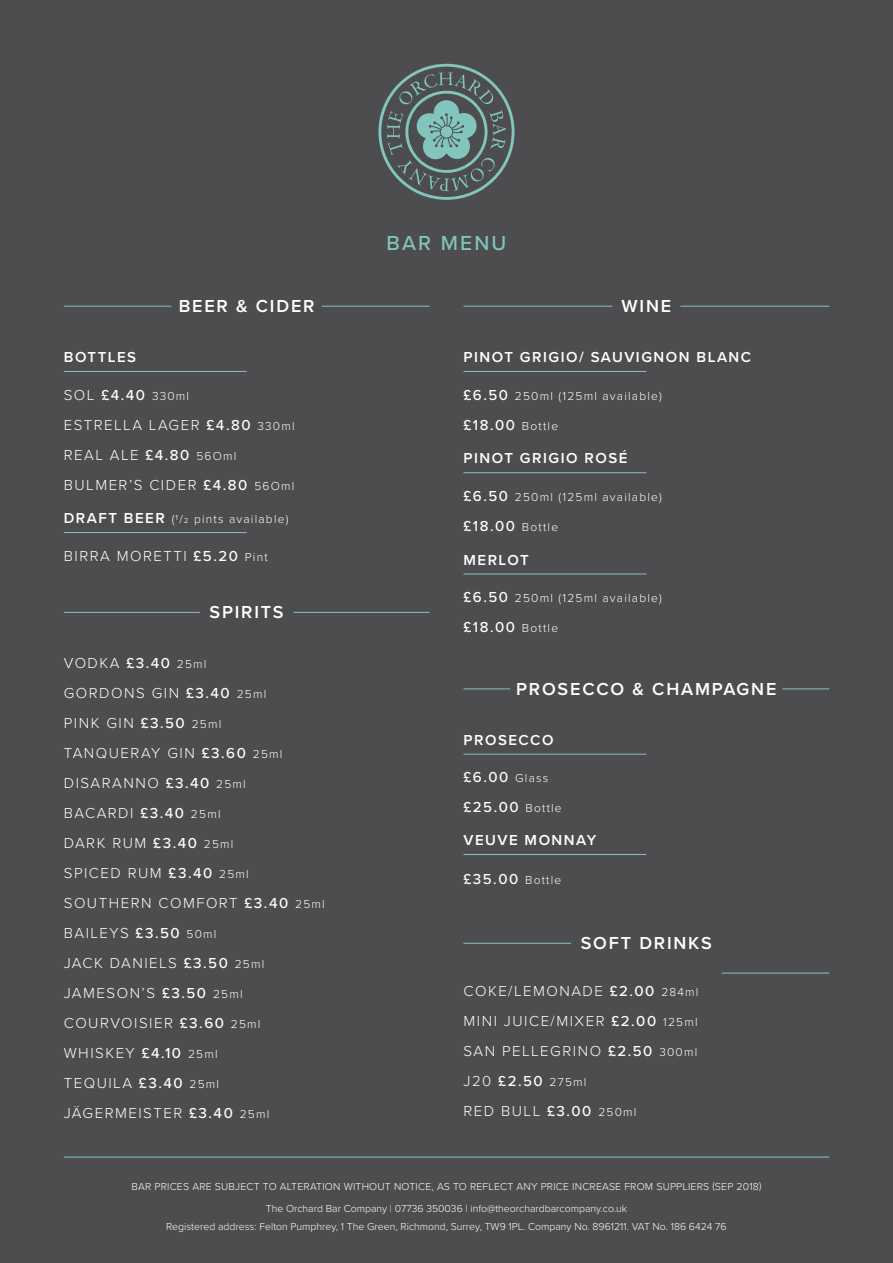
<style>
.page{position:relative;width:893px;height:1263px;background:#4d4d4f}
.page>*{position:absolute;margin:0;border:0;box-sizing:border-box;transform-origin:0 0}
.t1{font:500 21px "Proxima Nova";letter-spacing:.1em;color:#81c5bd}
.t2{font:600 18px "Proxima Nova";letter-spacing:.1em;color:#fff}
.t3{font:300 15px/30px "Proxima Nova";letter-spacing:.1em;color:#fff}
.t4{font:600 15px "Proxima Nova";letter-spacing:.1em;color:#fff}
.t5{font:500 15px/30px "Proxima Nova";letter-spacing:.1em;color:#fff}
.t6{font:300 12px "Proxima Nova";letter-spacing:.1em;color:#fff}
.t7{font:300 10.5px/21.3px "Proxima Nova";letter-spacing:.02em;color:#fff;text-align:center}
.t8{font:300 10.5px "Proxima Nova";color:#fff}
.s1{font-weight:500}
.s2{font-size:12px}
.s3{font-weight:600;font-size:15px}
.s4{font-weight:500;font-size:15px}
.s5{font-weight:300;font-size:12px}
</style>
<div class="page">
<svg style="left:378px;top:64px;width:136px;height:136px"></svg>
<hr style="left:64px;top:306px;width:107px;height:1px;background:#81c5bd">
<hr style="left:64px;top:1157px;width:765px;height:1px;background:#81c5bd">
<hr style="left:293px;top:612px;width:136px;height:1px;background:#81c5bd">
<hr style="left:64px;top:612px;width:136px;height:1px;background:#81c5bd">
<hr style="left:463px;top:943px;width:108px;height:1px;background:#81c5bd">
<hr style="left:463px;top:306px;width:149px;height:1px;background:#81c5bd">
<hr style="left:463px;top:688px;width:47px;height:1px;background:#81c5bd">
<hr style="left:680px;top:306px;width:149px;height:1px;background:#81c5bd">
<hr style="left:782px;top:688px;width:47px;height:1px;background:#81c5bd">
<hr style="left:64px;top:371px;width:183px;height:1px;background:#81c5bd">
<hr style="left:463px;top:371px;width:183px;height:1px;background:#81c5bd">
<hr style="left:64px;top:532px;width:183px;height:1px;background:#81c5bd">
<hr style="left:463px;top:472px;width:183px;height:1px;background:#81c5bd">
<hr style="left:463px;top:574px;width:183px;height:1px;background:#81c5bd">
<hr style="left:463px;top:754px;width:183px;height:1px;background:#81c5bd">
<hr style="left:463px;top:854px;width:183px;height:1px;background:#81c5bd">
<hr style="left:322px;top:306px;width:107px;height:1px;background:#81c5bd">
<hr style="left:722px;top:973px;width:107px;height:1px;background:#81c5bd">
<p class="t2" style="left:179px;top:292px;width:137px">BEER &amp; CIDER</p>
<h1 class="t1" style="left:387px;top:228px;width:121px">BAR MENU</h1>
<p class="t2" style="left:621px;top:292px;width:51px">WINE</p>
<p class="t4" style="left:64px;top:346px;width:74px">BOTTLES</p>
<p class="t4" style="left:463px;top:346px;width:289px">PINOT GRIGIO/ SAUVIGNON BLANC</p>
<p class="t3" style="left:64px;top:379px;width:232px">SOL <span class="s1">£4.40</span> <span class="s2">330ml<br></span>ESTRELLA LAGER <span class="s1">£4.80</span> <span class="s2">330ml<br></span>REAL ALE <span class="s1">£4.80</span> <span class="s2">56Oml<br></span>BULMER’S CIDER <span class="s1">£4.80</span> <span class="s2">56Oml</span></p>
<p class="t6" style="left:64px;top:510px;width:226px"><span class="s3">DRAFT BEER</span> (1/2 pints available)</p>
<p class="t3" style="left:64px;top:540px;width:205px">BIRRA MORETTI <span class="s1">£5.20</span> <span class="s2">Pint</span></p>
<p class="t2" style="left:210px;top:599px;width:76px">SPIRITS</p>
<p class="t3" style="left:64px;top:647px;width:262px">VODKA <span class="s1">£3.40</span> <span class="s2">25ml<br></span>GORDONS GIN <span class="s1">£3.40</span> <span class="s2">25ml<br></span>PINK GIN <span class="s1">£3.50</span> <span class="s2">25ml<br></span>TANQUERAY GIN <span class="s1">£3.60</span> <span class="s2">25ml<br></span>DISARANNO <span class="s1">£3.40</span> <span class="s2">25ml<br></span>BACARDI <span class="s1">£3.40</span> <span class="s2">25ml<br></span>DARK RUM <span class="s1">£3.40</span> <span class="s2">25ml<br></span>SPICED RUM <span class="s1">£3.40</span> <span class="s2">25ml<br></span>SOUTHERN COMFORT <span class="s1">£3.40</span> <span class="s2">25ml<br></span>BAILEYS <span class="s1">£3.50</span> <span class="s2">50ml<br></span>JACK DANIELS <span class="s1">£3.50</span> <span class="s2">25ml<br></span>JAMESON’S <span class="s1">£3.50</span> <span class="s2">25ml<br></span>COURVOISIER <span class="s1">£3.60</span> <span class="s2">25ml<br></span>WHISKEY <span class="s1">£4.10</span> <span class="s2">25ml<br></span>TEQUILA <span class="s1">£3.40</span> <span class="s2">25ml<br></span>JÄGERMEISTER <span class="s1">£3.40</span> <span class="s2">25ml</span></p>
<p class="t6" style="left:463px;top:387px;width:200px"><span class="s4">£6.50</span> 250ml (125ml available)</p>
<p class="t5" style="left:463px;top:409px;width:96px">£18.00 <span class="s5">Bottle</span></p>
<p class="t4" style="left:463px;top:447px;width:165px">PINOT GRIGIO ROSÉ</p>
<p class="t6" style="left:463px;top:488px;width:200px"><span class="s4">£6.50</span> 250ml (125ml available)</p>
<p class="t5" style="left:463px;top:510px;width:96px">£18.00 <span class="s5">Bottle</span></p>
<p class="t4" style="left:463px;top:548px;width:67px">MERLOT</p>
<p class="t6" style="left:463px;top:589px;width:200px"><span class="s4">£6.50</span> 250ml (125ml available)</p>
<p class="t5" style="left:463px;top:612px;width:96px">£18.00 <span class="s5">Bottle</span></p>
<p class="t2" style="left:516px;top:675px;width:262px">PROSECCO &amp; CHAMPAGNE</p>
<p class="t4" style="left:463px;top:728px;width:92px">PROSECCO</p>
<p class="t5" style="left:463px;top:762px;width:100px">£6.00 <span class="s5">Glass </span>£25.00 <span class="s5">Bottle</span></p>
<p class="t4" style="left:463px;top:829px;width:134px">VEUVE MONNAY</p>
<p class="t5" style="left:463px;top:864px;width:99px">£35.00 <span class="s5">Bottle</span></p>
<p class="t2" style="left:581px;top:929px;width:133px">SOFT DRINKS</p>
<p class="t3" style="left:463px;top:975px;width:237px">COKE/LEMONADE <span class="s1">£2.00</span> <span class="s2">284ml<br></span>MINI JUICE/MIXER <span class="s1">£2.00</span> <span class="s2">125ml<br></span>SAN PELLEGRINO <span class="s1">£2.50</span> <span class="s2">300ml<br></span>J20 <span class="s1">£2.50</span> <span class="s2">275ml<br></span>RED BULL <span class="s1">£3.00</span> <span class="s2">250ml</span></p>
<p class="t7" style="left:131px;top:1176px;width:631px">BAR PRICES ARE SUBJECT TO ALTERATION WITHOUT NOTICE, AS TO REFLECT ANY PRICE INCREASE FROM SUPPLIERS (SEP 2018)<br>The Orchard Bar Company | 07736 350036 | info@theorchardbarcompany.co.uk</p>
<p class="t8" style="left:166px;top:1218px;width:562px">Registered address: Felton Pumphrey, 1 The Green, Richmond, Surrey, TW9 1PL. Company No. 8961211. VAT No. 186 6424 76</p>
</div>
